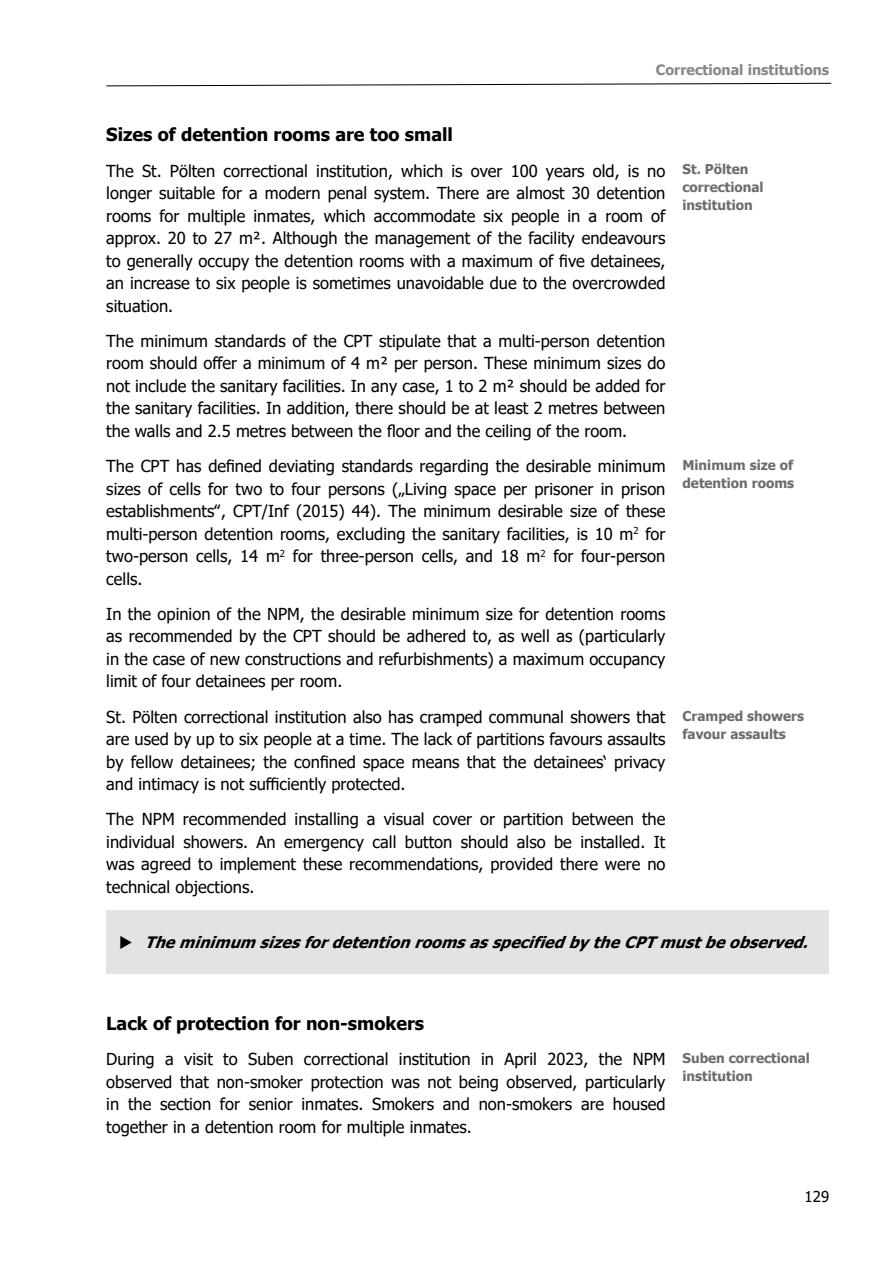
<style>
.page{position:relative;width:893px;height:1263px;background:#fff}
.page>*{position:absolute;margin:0;border:0;box-sizing:border-box;transform-origin:0 0}
.Ü4_ohne_Zählung{font:700 18px "Tahoma";color:#000}
.Fliesstext{font:16.5px/22.5px "Tahoma";color:#000;text-align:justify}
.Empfehlungen{font:italic 700 15.75px "Tahoma";color:#000}
.t1{font:15px "Tahoma";color:#000}
.t2{font:700 14.25px "Tahoma";color:#878787}
.t3{font:700 13.5px/18px "Tahoma";color:#696d6e}
</style>
<div class="page">
<svg style="left:106px;top:83px;width:726px;height:4px"></svg>
<div style="left:106px;top:910px;width:723px;height:64px;background:#e3e3e3"></div>
<p class="t2" style="left:656px;top:59px;width:175px">Correctional institutions</p>
<h4 class="Ü4_ohne_Zählung" style="left:106px;top:122px;width:348px">Sizes of detention rooms are too small</h4>
<p class="Fliesstext" style="left:106px;top:160px;width:561px">The St. Pölten correctional institution, which is over 100 years old, is no longer suitable for a modern penal system. There are almost 30 detention rooms for multiple inmates, which accommodate six people in a room of approx. 20 to 27 m². Although the management of the facility endeavours to generally occupy the detention rooms with a maximum of five detainees, an increase to six people is sometimes unavoidable due to the overcrowded situation.</p>
<p class="Fliesstext" style="left:106px;top:331px;width:561px">The minimum standards of the CPT stipulate that a multi-person detention room should offer a minimum of 4 m² per person. These minimum sizes do not include the sanitary facilities. In any case, 1 to 2 m² should be added for the sanitary facilities. In addition, there should be at least 2 metres between the walls and 2.5 metres between the floor and the ceiling of the room.</p>
<p class="Fliesstext" style="left:106px;top:456px;width:561px">The CPT has defined deviating standards regarding the desirable minimum sizes of cells for two to four persons („Living space per prisoner in prison establishments‟, CPT/Inf (2015) 44). The minimum desirable size of these multi-person detention rooms, excluding the sanitary facilities, is 10 m<sup>2</sup> for two-person cells, 14 m<sup>2</sup> for three-person cells, and 18 m<sup>2</sup> for four-person cells.</p>
<p class="Fliesstext" style="left:106px;top:604px;width:561px">In the opinion of the NPM, the desirable minimum size for detention rooms as recommended by the CPT should be adhered to, as well as (particularly in the case of new constructions and refurbishments) a maximum occupancy limit of four detainees per room.</p>
<p class="Fliesstext" style="left:106px;top:706px;width:561px">St. Pölten correctional institution also has cramped communal showers that are used by up to six people at a time. The lack of partitions favours assaults by fellow detainees; the confined space means that the detainees‘ privacy and intimacy is not sufficiently protected.</p>
<p class="Fliesstext" style="left:106px;top:809px;width:561px">The NPM recommended installing a visual cover or partition between the individual showers. An emergency call button should also be installed. It was agreed to implement these recommendations, provided there were no technical objections.</p>
<p class="t3" style="left:682px;top:161px;width:83px">St. Pölten correctional institution</p>
<p class="t3" style="left:682px;top:457px;width:113px">Minimum size of detention rooms</p>
<p class="t3" style="left:682px;top:707px;width:123px">Cramped showers favour assaults</p>
<p class="Empfehlungen" style="left:145px;top:931px;width:673px">TheminimumsizesfordetentionroomsasspecifiedbytheCPTmustbeobserved.</p>
<h4 class="Ü4_ohne_Zählung" style="left:106px;top:1011px;width:319px">Lack of protection for non-smokers</h4>
<p class="Fliesstext" style="left:106px;top:1049px;width:561px">During a visit to Suben correctional institution in April 2023, the NPM observed that non-smoker protection was not being observed, particularly in the section for senior inmates. Smokers and non-smokers are housed together in a detention room for multiple inmates.</p>
<p class="t3" style="left:682px;top:1050px;width:129px">Suben correctional institution</p>
<p class="t1" style="left:805px;top:1187px;width:26px">129</p>
</div>
